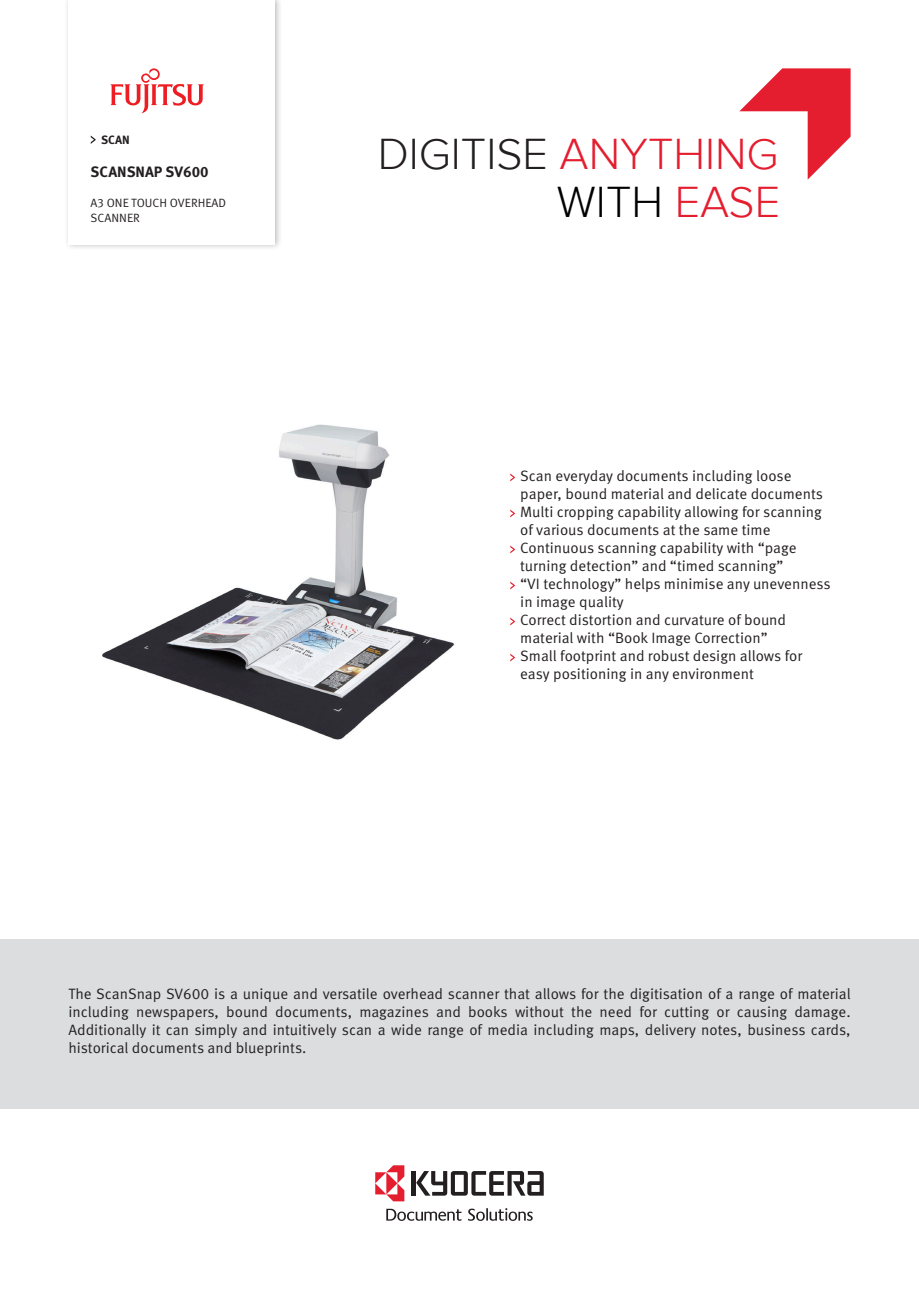
<style>
.page{position:relative;width:919px;height:1289px;background:#fff}
.page>*{position:absolute;margin:0;border:0;box-sizing:border-box;transform-origin:0 0}
.t1{font:300 45px "Proxima Nova";color:#231f20}
.t2{font:300 45px "Proxima Nova";color:#000}
.Bodycopy{font:15px/18px "Meta Pro Norm";color:#231f20}
.t3{font:700 15px "Meta Pro";color:#231f20}
.t4{font:12px "Meta Pro Norm";color:#231f20}
.t5{font:700 12px "Meta Pro";color:#231f20}
.s1{color:#e41d2f}
</style>
<div class="page">
<img style="left:102px;top:424px;width:352px;height:316px">
<svg style="left:739px;top:68px;width:111px;height:112px"></svg>
<div style="left:411px;top:1170px;width:5px;height:25px;background:#231f20"></div>
<svg style="left:416px;top:1171px;width:127px;height:24px"></svg>
<svg style="left:468px;top:1208px;width:64px;height:12px"></svg>
<svg style="left:386px;top:1208px;width:75px;height:12px"></svg>
<svg style="left:375px;top:1165px;width:29px;height:36px"></svg>
<div style="left:64px;top:0;width:218px;height:251px;background:#231f20;opacity:.3"></div>
<div style="left:68px;top:0;width:207px;height:244px;background:#fff"></div>
<div style="left:0;top:939px;width:918px;height:170px;background:#dcdddf"></div>
<svg style="left:110px;top:68px;width:94px;height:45px"></svg>
<svg style="left:91px;top:136px;width:5px;height:8px"></svg>
<svg style="left:510px;top:473px;width:5px;height:8px"></svg>
<svg style="left:510px;top:509px;width:5px;height:8px"></svg>
<svg style="left:510px;top:545px;width:5px;height:8px"></svg>
<svg style="left:510px;top:581px;width:5px;height:8px"></svg>
<svg style="left:510px;top:617px;width:5px;height:8px"></svg>
<svg style="left:510px;top:653px;width:5px;height:8px"></svg>
<p class="t5" style="left:101px;top:130px;width:30px">SCAN</p>
<p class="t3" style="left:91px;top:160px;width:119px">SCANSNAP SV600</p>
<p class="t4" style="left:91px;top:194px;width:137px">A3 ONE TOUCH OVERHEAD</p>
<p class="t4" style="left:91px;top:209px;width:51px">SCANNER</p>
<p class="t1" style="left:377px;top:128px;width:402px">DIGITISE <span class="s1">ANYTHING</span></p>
<p class="t2" style="left:557px;top:176px;width:224px">WITH <span class="s1">EASE</span></p>
<p class="Bodycopy" style="left:520px;top:466px;width:304px">Scan everyday documents including loose paper, bound material and delicate documents</p>
<p class="Bodycopy" style="left:520px;top:502px;width:303px">Multi cropping capability allowing for scanning of various documents at the same time</p>
<p class="Bodycopy" style="left:520px;top:538px;width:278px">Continuous scanning capability with “page turning detection” and “timed scanning”</p>
<p class="Bodycopy" style="left:520px;top:574px;width:312px">“VI technology” helps minimise any unevenness in image quality</p>
<p class="Bodycopy" style="left:520px;top:610px;width:267px">Correct distortion and curvature of bound material with “Book Image Correction”</p>
<p class="Bodycopy" style="left:520px;top:646px;width:283px">Small footprint and robust design allows for easy positioning in any environment</p>
<p class="Bodycopy" style="left:68px;top:983px;width:783px;text-align:justify">The ScanSnap SV600 is a unique and versatile overhead scanner that allows for the digitisation of a range of material including newspapers, bound documents, magazines and books without the need for cutting or causing damage.<br>Additionally it can simply and intuitively scan a wide range of media including maps, delivery notes, business cards, historical documents and blueprints.</p>
</div>
